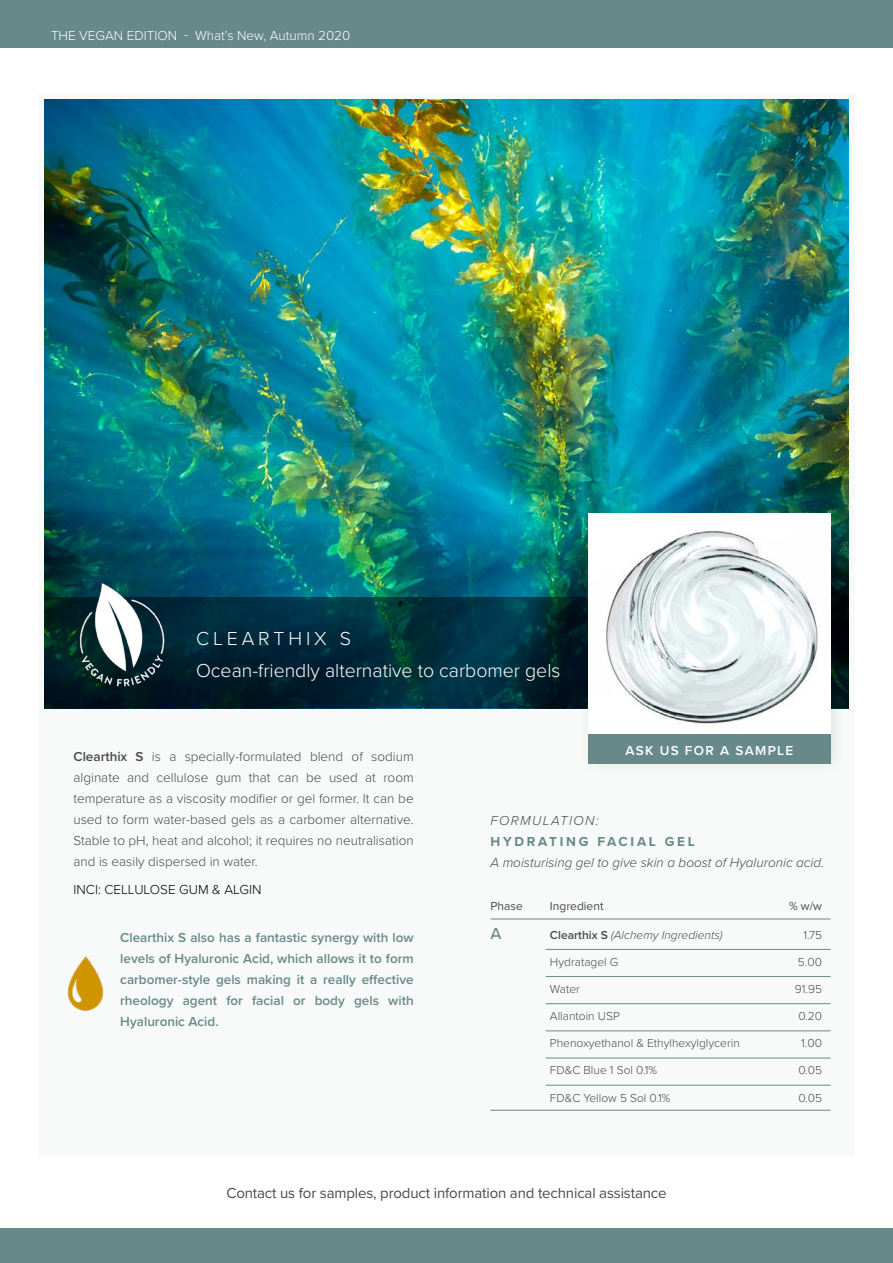
<style>
.page{position:relative;width:893px;height:1263px;background:#fff}
.page>*{position:absolute;margin:0;border:0;box-sizing:border-box;transform-origin:0 0}
.t1{font:300 19.5px/31.8px "Proxima Nova";color:#fff}
.t2{font:500 16.5px "Proxima Nova";color:#67898a}
.t3{font:15px "Proxima Nova";letter-spacing:-.01em;color:#4a4a49}
.t4{font:300 13.5px/21px "Proxima Nova";color:#4a4a49;text-align:justify}
.t5{font:600 13.5px/21px "Proxima Nova";color:#67898a;text-align:justify}
.t6{font:italic 300 13.5px "Proxima Nova";color:#4a4a49}
.t7{font:300 13.5px "Proxima Nova";color:#fff}
.t8{font:300 13.5px "Proxima Nova";color:#000}
.t9{font:700 13.5px "Proxima Nova";letter-spacing:.2em;color:#67898a}
.t10{font:600 13.5px "Proxima Nova";letter-spacing:.1em;color:#fff}
.t11{font:italic 300 13.5px "Proxima Nova";letter-spacing:.1em;color:#4a4a49}
.t12{font:300 12px "Proxima Nova";color:#4a4a49}
.t13{font:italic 300 12px "Proxima Nova";color:#4a4a49}
.t14{font:12px "Proxima Nova";color:#4a4a49}
.s1{font-weight:600}
.s2{font-weight:600;font-style:normal}
</style>
<div class="page">
<div style="left:38px;top:94px;width:817px;height:1063px;background:#f8f9f9"></div>
<img style="left:45px;top:100px;width:803px;height:497px">
<svg style="left:44px;top:597px;width:533px;height:111px;background:#002a38"></svg>
<div style="left:0;top:0;width:893px;height:47px;background:#67898a"></div>
<hr style="left:490px;top:919px;width:341px;height:1px;background:#67898a">
<hr style="left:546px;top:949px;width:285px;height:1px;background:#67898a">
<hr style="left:546px;top:976px;width:285px;height:1px;background:#67898a">
<hr style="left:546px;top:1003px;width:285px;height:1px;background:#67898a">
<hr style="left:546px;top:1031px;width:285px;height:1px;background:#67898a">
<hr style="left:546px;top:1058px;width:285px;height:1px;background:#67898a">
<hr style="left:546px;top:1085px;width:285px;height:1px;background:#67898a">
<hr style="left:490px;top:1110px;width:341px;height:1px;background:#67898a">
<img style="left:67px;top:956px;width:37px;height:55px">
<img style="left:56px;top:568px;width:132px;height:141px">
<div style="left:0;top:1229px;width:893px;height:34px;background:#67898a"></div>
<div style="left:577px;top:502px;width:271px;height:275px;background:#000;opacity:.1"></div>
<img style="left:588px;top:513px;width:243px;height:221px">
<div style="left:588px;top:734px;width:243px;height:30px;background:#67898a"></div>
<p class="t7" style="left:51px;top:25px;width:301px">THE VEGAN EDITION - What’s New, Autumn 2020</p>
<h1 class="t1" style="left:196px;top:621px;width:366px">CLEARTHIX S<br>Ocean-friendly alternative to carbomer gels</h1>
<p class="t4" style="left:74px;top:746px;width:342px"><span class="s1">Clearthix S</span> is a specially-formulated blend of sodium alginate and cellulose gum that can be used at room temperature as a viscosity modifier or gel former. It can be used to form water-based gels as a carbomer alternative.<br>Stable to pH, heat and alcohol; it requires no neutralisation and is easily dispersed in water.</p>
<p class="t8" style="left:74px;top:879px;width:189px">INCI: CELLULOSE GUM &amp; ALGIN</p>
<p class="t5" style="left:120px;top:927px;width:295px">Clearthix S also has a fantastic synergy with low levels of Hyaluronic Acid, which allows it to form carbomer-style gels making it a really effective rheology agent for facial or body gels with Hyaluronic Acid.</p>
<p class="t10" style="left:625px;top:740px;width:169px">ASK US FOR A SAMPLE</p>
<p class="t11" style="left:490px;top:811px;width:110px">FORMULATION:</p>
<p class="t9" style="left:490px;top:832px;width:206px">HYDRATING FACIAL GEL</p>
<p class="t6" style="left:490px;top:853px;width:335px">A moisturising gel to give skin a boost of Hyaluronic acid.</p>
<p class="t14" style="left:490px;top:897px;width:34px">Phase</p>
<p class="t14" style="left:550px;top:897px;width:55px">Ingredient</p>
<p class="t14" style="left:789px;top:897px;width:35px">% w/w</p>
<p class="t2" style="left:490px;top:921px;width:12px">A</p>
<p class="t13" style="left:550px;top:926px;width:174px"><span class="s2">Clearthix S</span> (Alchemy Ingredients)</p>
<p class="t12" style="left:803px;top:926px;width:20px">1.75</p>
<p class="t12" style="left:550px;top:953px;width:70px">Hydratagel G</p>
<p class="t12" style="left:798px;top:953px;width:26px">5.00</p>
<p class="t12" style="left:550px;top:980px;width:32px">Water</p>
<p class="t12" style="left:795px;top:980px;width:29px">91.95</p>
<p class="t12" style="left:550px;top:1007px;width:71px">Allantoin USP</p>
<p class="t12" style="left:798px;top:1007px;width:25px">0.20</p>
<p class="t12" style="left:550px;top:1034px;width:191px">Phenoxyethanol &amp; Ethylhexylglycerin</p>
<p class="t12" style="left:801px;top:1034px;width:22px">1.00</p>
<p class="t12" style="left:550px;top:1061px;width:109px">FD&amp;C Blue 1 Sol 0.1%</p>
<p class="t12" style="left:798px;top:1061px;width:25px">0.05</p>
<p class="t12" style="left:550px;top:1088px;width:122px">FD&amp;C Yellow 5 Sol 0.1%</p>
<p class="t12" style="left:798px;top:1088px;width:25px">0.05</p>
<p class="t3" style="left:226px;top:1182px;width:442px">Contact us for samples, product information and technical assistance</p>
</div>
